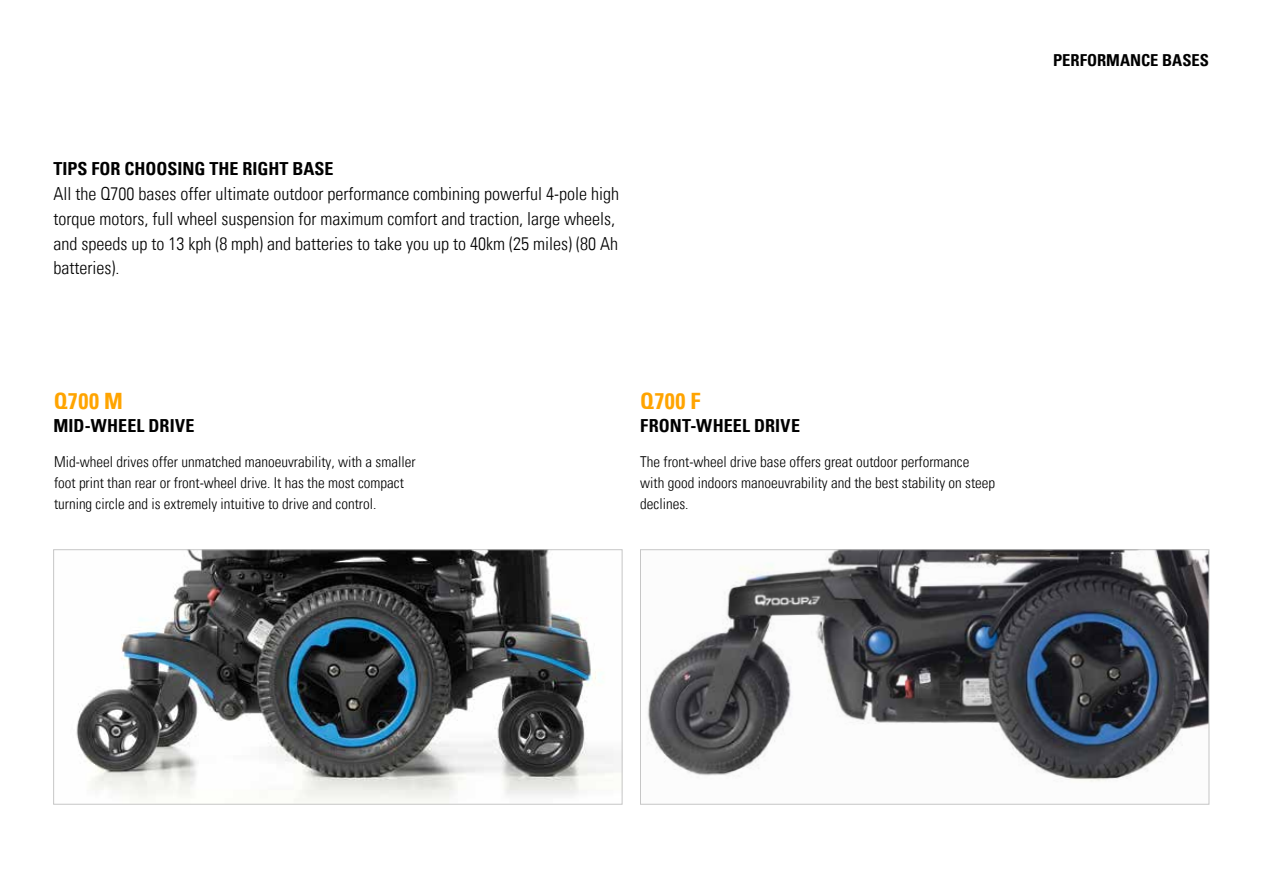
<style>
.page{position:relative;width:1263px;height:893px;background:#fff}
.page>*{position:absolute;margin:0;border:0;box-sizing:border-box;transform-origin:0 0}
.t1{font:22.5px "Univers Com 67 Bold Cond";letter-spacing:.02em;color:#ffa400}
.t2{font:18px/24.8px "Univers Com 47 Light Cond";color:#000}
.t3{font:18px "Univers Com 67 Bold Cond";color:#000}
.t4{font:16.5px "Univers Com 67 Bold Cond";color:#000}
.t5{font:15px/20.7px "Univers Com 47 Light Cond";color:#000}
</style>
<div class="page">
<img style="left:76px;top:551px;width:544px;height:251px">
<div style="left:53px;top:549px;width:569px;height:255px;border:1px solid #c6c6c6"></div>
<img style="left:647px;top:551px;width:560px;height:231px">
<div style="left:640px;top:549px;width:569px;height:255px;border:1px solid #c6c6c6"></div>
<p class="t3" style="left:53px;top:158px;width:282px">TIPS FOR CHOOSING THE RIGHT BASE</p>
<p class="t2" style="left:53px;top:182px;width:567px">All the Q700 bases offer ultimate outdoor performance combining powerful 4-pole high torque motors, full wheel suspension for maximum comfort and traction, large wheels, and speeds up to 13 kph (8 mph) and batteries to take you up to 40km (25 miles) (80 Ah batteries).</p>
<h1 class="t1" style="left:54px;top:388px;width:71px">Q700 M</h1>
<h1 class="t1" style="left:640px;top:388px;width:62px">Q700 F</h1>
<p class="t3" style="left:53px;top:415px;width:143px">MID-WHEEL DRIVE</p>
<p class="t3" style="left:640px;top:415px;width:161px">FRONT-WHEEL DRIVE</p>
<p class="t5" style="left:54px;top:452px;width:363px">Mid-wheel drives offer unmatched manoeuvrability, with a smaller foot print than rear or front-wheel drive. It has the most compact turning circle and is extremely intuitive to drive and control.</p>
<p class="t5" style="left:640px;top:452px;width:356px">The front-wheel drive base offers great outdoor performance with good indoors manoeuvrability and the best stability on steep declines.</p>
<p class="t4" style="left:1053px;top:50px;width:157px">PERFORMANCE BASES</p>
</div>
